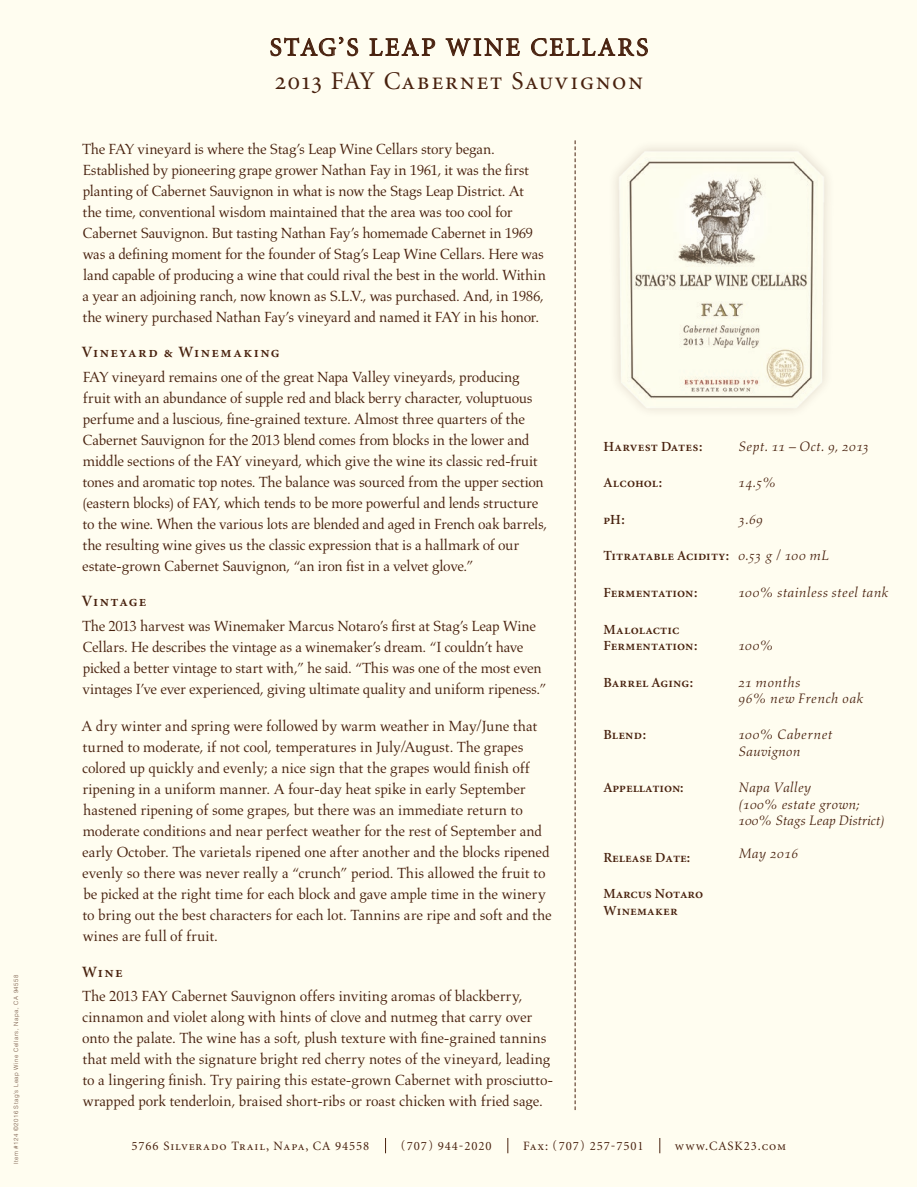
<style>
.page{position:relative;width:918px;height:1188px;background:#fff}
.page>*{position:absolute;margin:0;border:0;box-sizing:border-box;transform-origin:0 0}
.t1{font:25.5px/33.9px "Minion Regular SC";letter-spacing:.06em;color:#48210e}
.t2{font:15.75px "Minion Semibold SC";letter-spacing:.09em;color:#48210e}
.t3{font:15.75px "Minion Semibold SC";letter-spacing:.065em;color:#48210e}
.t4{font:15px/21px "Aldus LT Std";letter-spacing:-.015em;color:#48210e}
.t5{font:13.95px/16.4px "Aldus Italic Os F";color:#48210e}
.t6{font:13.95px/16.4px "Minion Semibold SC";color:#48210e}
.t7{font:12.75px "Minion Regular SC";letter-spacing:.07em;color:#48210e}
.t8{font:12.75px "Minion";letter-spacing:.07em;color:#48210e}
.t9{font:300 6px "Helvetica";letter-spacing:.08em;color:#6f4f3c}
.s1{font-family:"Aldus Italic Os F"}
.s2{font-family:"Minion"}
.s3{font-family:"Minion Regular SC"}
</style>
<div class="page">
<div style="left:1px;top:1px;width:916px;height:1186px;background:#fffdf0"></div>
<svg style="left:508px;top:1138px;width:1px;height:15px"></svg>
<svg style="left:660px;top:1138px;width:1px;height:15px"></svg>
<svg style="left:385px;top:1138px;width:1px;height:15px"></svg>
<svg style="left:270px;top:37px;width:88px;height:19px"></svg>
<svg style="left:370px;top:38px;width:65px;height:18px"></svg>
<svg style="left:446px;top:39px;width:74px;height:17px"></svg>
<svg style="left:531px;top:38px;width:117px;height:18px"></svg>
<img style="left:615px;top:147px;width:213px;height:264px">
<svg style="left:575px;top:140px;width:1px;height:970px"></svg>
<p class="t9" style="left:12px;top:1164px;width:191px;rotate:-90deg">Item #124 ©2016 Stag’s Leap Wine Cellars, Napa, CA 94558</p>
<h1 class="t1" style="left:270px;top:31px;width:380px">STAG’S LEAP WINE CELLARS<br>2013 FAY Cabernet Sauvignon</h1>
<p class="t4" style="left:82px;top:139px;width:465px">The FAY vineyard is where the Stag’s Leap Wine Cellars story began.<br>Established by pioneering grape grower Nathan Fay in 1961, it was the first planting of Cabernet Sauvignon in what is now the Stags Leap District. At the time, conventional wisdom maintained that the area was too cool for Cabernet Sauvignon. But tasting Nathan Fay’s homemade Cabernet in 1969 was a defining moment for the founder of Stag’s Leap Wine Cellars. Here was land capable of producing a wine that could rival the best in the world. Within a year an adjoining ranch, now known as S.L.V., was purchased. And, in 1986, the winery purchased Nathan Fay’s vineyard and named it FAY in his honor.</p>
<p class="t2" style="left:82px;top:344px;width:199px">Vineyard &amp; Winemaking</p>
<p class="t4" style="left:82px;top:366px;width:467px">FAY vineyard remains one of the great Napa Valley vineyards, producing fruit with an abundance of supple red and black berry character, voluptuous perfume and a luscious, fine-grained texture. Almost three quarters of the Cabernet Sauvignon for the 2013 blend comes from blocks in the lower and middle sections of the FAY vineyard, which give the wine its classic red-fruit tones and aromatic top notes. The balance was sourced from the upper section (eastern blocks) of FAY, which tends to be more powerful and lends structure to the wine. When the various lots are blended and aged in French oak barrels, the resulting wine gives us the classic expression that is a hallmark of our estate-grown Cabernet Sauvignon, “an iron fist in a velvet glove.”</p>
<p class="t3" style="left:82px;top:593px;width:66px">Vintage</p>
<p class="t4" style="left:82px;top:615px;width:466px">The 2013 harvest was Winemaker Marcus Notaro’s first at Stag’s Leap Wine Cellars. He describes the vintage as a winemaker’s dream. “I couldn’t have picked a better vintage to start with,” he said. “This was one of the most even vintages I’ve ever experienced, giving ultimate quality and uniform ripeness.”</p>
<p class="t4" style="left:81px;top:716px;width:472px">A dry winter and spring were followed by warm weather in May/June that turned to moderate, if not cool, temperatures in July/August. The grapes colored up quickly and evenly; a nice sign that the grapes would finish off ripening in a uniform manner. A four-day heat spike in early September hastened ripening of some grapes, but there was an immediate return to moderate conditions and near perfect weather for the rest of September and early October. The varietals ripened one after another and the blocks ripened evenly so there was never really a “crunch” period. This allowed the fruit to be picked at the right time for each block and gave ample time in the winery to bring out the best characters for each lot. Tannins are ripe and soft and the wines are full of fruit.</p>
<p class="t2" style="left:82px;top:963px;width:42px">Wine</p>
<p class="t4" style="left:82px;top:986px;width:473px">The 2013 FAY Cabernet Sauvignon offers inviting aromas of blackberry, cinnamon and violet along with hints of clove and nutmeg that carry over onto the palate. The wine has a soft, plush texture with fine-grained tannins that meld with the signature bright red cherry notes of the vineyard, leading to a lingering finish. Try pairing this estate-grown Cabernet with prosciutto&shy;wrapped pork tenderloin, braised short-ribs or roast chicken with fried sage.</p>
<p class="t6" style="left:603px;top:438px;width:101px">Harvest Dates:</p>
<p class="t5" style="left:738px;top:438px;width:133px">Sept. 11 – Oct. 9, 2013</p>
<p class="t6" style="left:603px;top:475px;width:60px">Alcohol:</p>
<p class="t5" style="left:738px;top:474px;width:40px">14.5%</p>
<p class="t6" style="left:603px;top:512px;width:23px">pH:</p>
<p class="t5" style="left:738px;top:511px;width:26px">3.69</p>
<p class="t6" style="left:603px;top:548px;width:227px">Titratable Acidity: <span class="s1">0.53 g / 100 mL</span></p>
<p class="t6" style="left:603px;top:585px;width:95px">Fermentation:</p>
<p class="t6" style="left:603px;top:621px;width:95px">Malolactic<br>Fermentation:</p>
<p class="t6" style="left:603px;top:674px;width:91px">Barrel Aging:</p>
<p class="t5" style="left:738px;top:584px;width:152px">100% stainless steel tank</p>
<p class="t5" style="left:738px;top:637px;width:37px">100%</p>
<p class="t5" style="left:738px;top:674px;width:127px">21 months<br>96% new French oak</p>
<p class="t5" style="left:738px;top:727px;width:96px">100% Cabernet<br>Sauvignon</p>
<p class="t5" style="left:738px;top:780px;width:148px">Napa Valley<br>(100% estate grown;<br>100% Stags Leap District)</p>
<p class="t5" style="left:738px;top:845px;width:62px">May 2016</p>
<p class="t6" style="left:603px;top:727px;width:44px">Blend:</p>
<p class="t6" style="left:603px;top:780px;width:82px">Appellation:</p>
<p class="t6" style="left:603px;top:850px;width:88px">Release Date:</p>
<p class="t6" style="left:603px;top:886px;width:101px">Marcus Notaro<br>Winemaker</p>
<p class="t7" style="left:132px;top:1139px;width:239px"><span class="s2">5766</span> Silverado Trail, Napa, CA <span class="s2">94558</span></p>
<p class="t8" style="left:401px;top:1139px;width:92px">(707) 944-2020</p>
<p class="t8" style="left:523px;top:1139px;width:122px"><span class="s3">Fax:</span> (707) 257-7501</p>
<p class="t7" style="left:675px;top:1139px;width:113px">www.CASK<span class="s2">23</span>.com</p>
</div>
